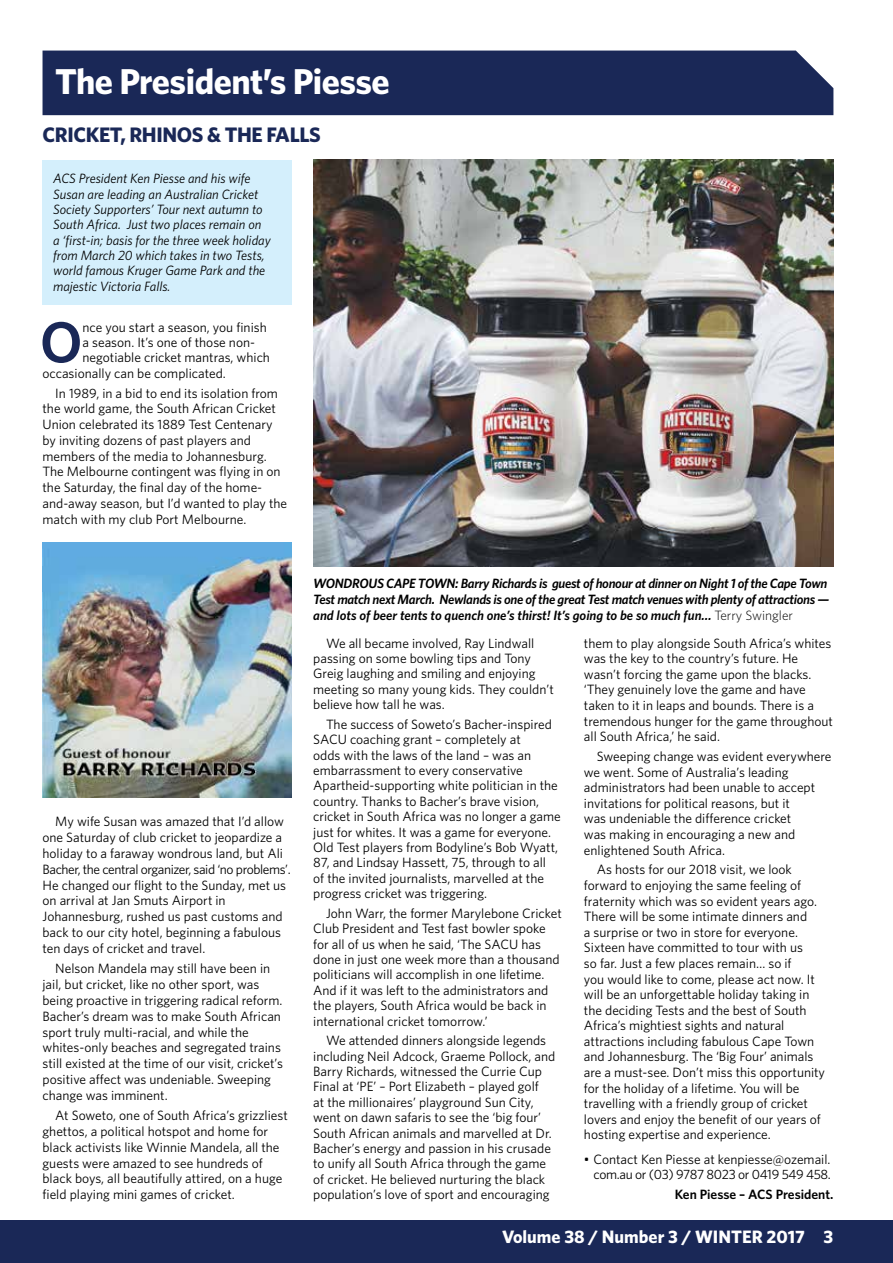
<style>
.page{position:relative;width:893px;height:1263px;background:#fff}
.page>*{position:absolute;margin:0;border:0;box-sizing:border-box;transform-origin:0 0}
.t1{font:600 57.6px "Whitney HTF";color:#1a2857}
.t2{font:700 36px "Whitney HTF";letter-spacing:-.015em;color:#fff}
.t3{font:700 21px "Whitney HTF";letter-spacing:-.02em;color:#1a2857}
.t4{font:700 18px "Whitney HTF";color:#fff}
.t5{font:13.5px/15.5px "Whitney HTF";color:#000}
.t6{font:italic 13.5px/15.5px "Whitney HTF";color:#000}
.t7{font:italic 600 13.5px/15.8px "Whitney HTF";letter-spacing:-.025em;color:#000}
.t8{font:600 13.5px "Whitney HTF";color:#000}
.s1{font-weight:300;font-style:normal}
</style>
<div class="page">
<div style="left:0;top:1220px;width:893px;height:43px;background:#1a2857"></div>
<div style="left:43px;top:51px;width:790px;height:64px;background:#1a2857"></div>
<div style="left:43px;top:160px;width:249px;height:145px;background:#d4effc"></div>
<img style="left:313px;top:160px;width:520px;height:406px">
<img style="left:43px;top:542px;width:249px;height:255px">
<h2 class="t2" style="left:55px;top:60px;width:336px">The President’s Piesse</h2>
<h3 class="t3" style="left:43px;top:122px;width:280px">CRICKET, RHINOS &amp; THE FALLS</h3>
<p class="t6" style="left:53px;top:171px;width:219px">ACS President Ken Piesse and his wife Susan are leading an Australian Cricket Society Supporters’ Tour next autumn to South Africa. Just two places remain on a ‘first-in; basis for the three week holiday from March 20 which takes in two Tests, world famous Kruger Game Park and the majestic Victoria Falls.</p>
<h1 class="t1" style="left:40px;top:307px;width:44px">O</h1>
<p class="t5" style="left:83px;top:319px;width:186px">nce you start a season, you finish</p>
<p class="t5" style="left:83px;top:334px;width:174px">a season. It’s one of those non-</p>
<p class="t5" style="left:83px;top:350px;width:189px">negotiable cricket mantras, which</p>
<p class="t5" style="left:43px;top:365px;width:185px">occasionally can be complicated.</p>
<p class="t5" style="left:43px;top:385px;width:246px;text-indent:13px">In 1989, in a bid to end its isolation from the world game, the South African Cricket Union celebrated its 1889 Test Centenary by inviting dozens of past players and members of the media to Johannesburg.<br>The Melbourne contingent was flying in on the Saturday, the final day of the home&shy;and-away season, but I’d wanted to play the match with my club Port Melbourne.</p>
<p class="t5" style="left:43px;top:813px;width:250px;line-height:15.9px;text-indent:13px">My wife Susan was amazed that I’d allow one Saturday of club cricket to jeopardize a holiday to a faraway wondrous land, but Ali Bacher, the central organizer, said ‘no problems’.<br>He changed our flight to the Sunday, met us on arrival at Jan Smuts Airport in Johannesburg, rushed us past customs and back to our city hotel, beginning a fabulous ten days of cricket and travel.</p>
<p class="t5" style="left:43px;top:960px;width:242px;line-height:15.9px;text-indent:13px">Nelson Mandela may still have been in jail, but cricket, like no other sport, was being proactive in triggering radical reform.<br>Bacher’s dream was to make South African sport truly multi-racial, and while the whites-only beaches and segregated trains still existed at the time of our visit, cricket’s positive affect was undeniable. Sweeping change was imminent.</p>
<p class="t5" style="left:43px;top:1107px;width:247px;line-height:15.9px;text-indent:13px">At Soweto, one of South Africa’s grizzliest ghettos, a political hotspot and home for black activists like Winnie Mandela, all the guests were amazed to see hundreds of black boys, all beautifully attired, on a huge field playing mini games of cricket.</p>
<p class="t7" style="left:313px;top:575px;width:518px">WONDROUS CAPE TOWN: Barry Richards is guest of honour at dinner on Night 1 of the Cape Town<br>Test match next March. Newlands is one of the great Test match venues with plenty of attractions — and lots of beer tents to quench one’s thirst! It’s going to be so much fun… <span class="s1">Terry Swingler</span></p>
<p class="t5" style="left:313px;top:635px;width:242px;text-indent:13px">We all became involved, Ray Lindwall passing on some bowling tips and Tony Greig laughing and smiling and enjoying meeting so many young kids. They couldn’t believe how tall he was.</p>
<p class="t5" style="left:313px;top:716px;width:249px;text-indent:13px">The success of Soweto’s Bacher-inspired SACU coaching grant – completely at<br>odds with the laws of the land – was an embarrassment to every conservative Apartheid-supporting white politician in the country. Thanks to Bacher’s brave vision, cricket in South Africa was no longer a game just for whites. It was a game for everyone.<br>Old Test players from Bodyline’s Bob Wyatt, 87, and Lindsay Hassett, 75, through to all<br>of the invited journalists, marvelled at the progress cricket was triggering.</p>
<p class="t5" style="left:313px;top:905px;width:250px;text-indent:13px">John Warr, the former Marylebone Cricket Club President and Test fast bowler spoke for all of us when he said, ‘The SACU has done in just one week more than a thousand politicians will accomplish in one lifetime.<br>And if it was left to the administrators and the players, South Africa would be back in international cricket tomorrow.’</p>
<p class="t5" style="left:313px;top:1032px;width:244px;text-indent:13px">We attended dinners alongside legends including Neil Adcock, Graeme Pollock, and Barry Richards, witnessed the Currie Cup Final at ‘PE’ – Port Elizabeth – played golf<br>at the millionaires’ playground Sun City, went on dawn safaris to see the ‘big four’ South African animals and marvelled at Dr.<br>Bacher’s energy and passion in his crusade to unify all South Africa through the game of cricket. He believed nurturing the black population’s love of sport and encouraging</p>
<p class="t5" style="left:584px;top:635px;width:250px">them to play alongside South Africa’s whites was the key to the country’s future. He wasn’t forcing the game upon the blacks. ‘They genuinely love the game and have taken to it in leaps and bounds. There is a tremendous hunger for the game throughout all South Africa,’ he said.</p>
<p class="t5" style="left:584px;top:748px;width:249px;text-indent:13px">Sweeping change was evident everywhere we went. Some of Australia’s leading administrators had been unable to accept invitations for political reasons, but it<br>was undeniable the difference cricket<br>was making in encouraging a new and enlightened South Africa.</p>
<p class="t5" style="left:584px;top:861px;width:243px;text-indent:13px">As hosts for our 2018 visit, we look forward to enjoying the same feeling of fraternity which was so evident years ago.<br>There will be some intimate dinners and<br>a surprise or two in store for everyone.<br>Sixteen have committed to tour with us<br>so far. Just a few places remain… so if<br>you would like to come, please act now. It will be an unforgettable holiday taking in the deciding Tests and the best of South Africa’s mightiest sights and natural attractions including fabulous Cape Town and Johannesburg. The ‘Big Four’ animals are a must-see. Don’t miss this opportunity for the holiday of a lifetime. You will be travelling with a friendly group of cricket lovers and enjoy the benefit of our years of hosting expertise and experience.</p>
<p class="t5" style="left:584px;top:1151px;width:248px;text-align:right">• Contact Ken Piesse at kenpiesse@ozemail. com.au or (03) 9787 8023 or 0419 549 458.</p>
<p class="t8" style="left:675px;top:1186px;width:160px">Ken Piesse – ACS President.</p>
<h3 class="t4" style="left:502px;top:1226px;width:333px">Volume 38 / Number 3 / WINTER 2017 3</h3>
</div>
